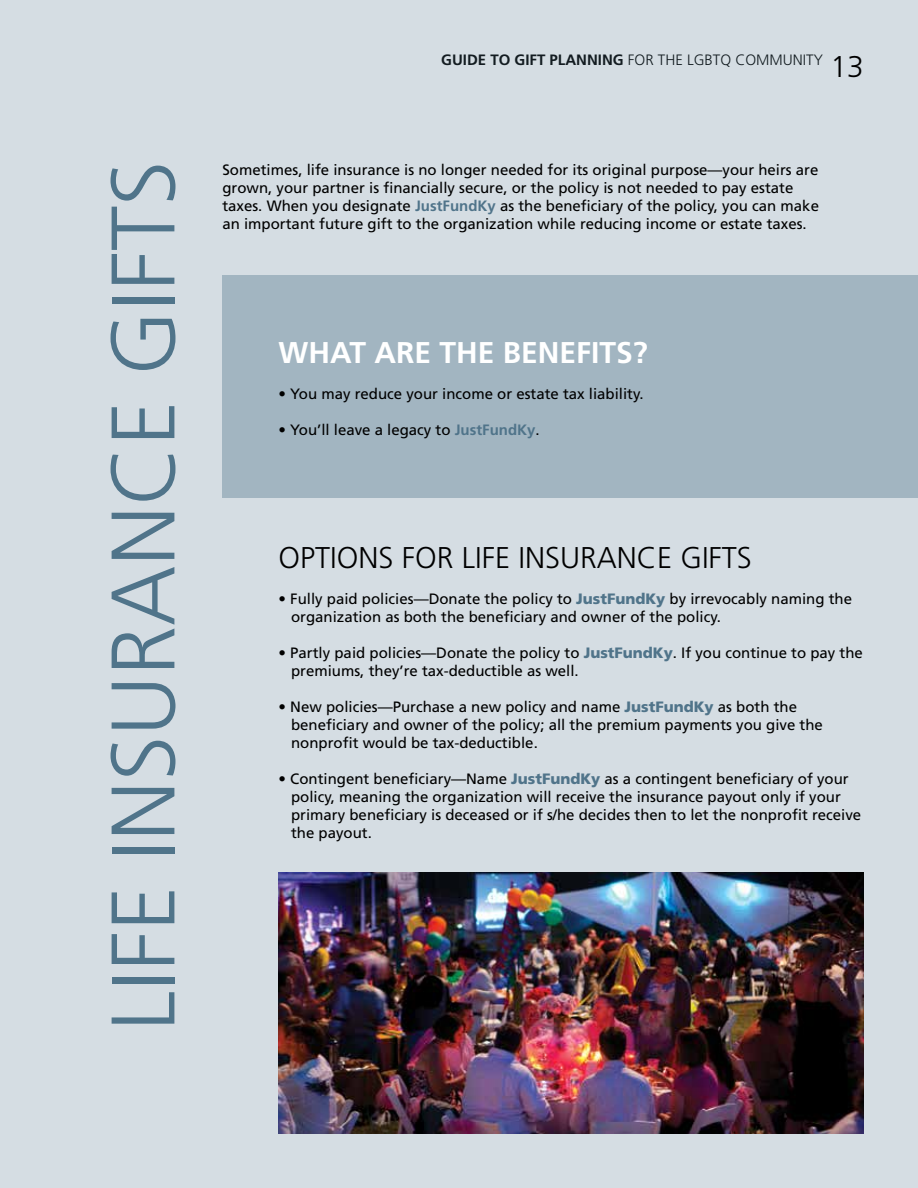
<style>
.page{position:relative;width:918px;height:1188px;background:#d5dde3}
.page>*{position:absolute;margin:0;border:0;box-sizing:border-box;transform-origin:0 0}
.t1{font:300 90px "Frutiger LT Std";color:#50748a}
.t2{font:300 30px "Frutiger LT Std";color:#000}
.t3{font:700 30px "Frutiger LT Std";color:#fff}
.t4{font:15px/18px "Frutiger LT Std";color:#000}
.t5{font:300 15px "Frutiger LT Std";color:#000}
.s1{font-weight:700}
.s2{font-size:30px}
.s3{font-weight:700;color:#50748a}
.s4{font-weight:900;color:#50748a}
</style>
<div class="page">
<div style="left:222px;top:275px;width:696px;height:223px;background:#a2b5c1"></div>
<img style="left:279px;top:873px;width:585px;height:261px">
<h1 class="t1" style="left:92px;top:1031px;width:872px;rotate:-90deg">LIFE INSURANCE GIFTS</h1>
<p class="t5" style="left:441px;top:52px;width:424px"><span class="s1">GUIDE TO GIFT PLANNING</span> FOR THE LGBTQ COMMUNITY <span class="s2">13</span></p>
<p class="t4" style="left:222px;top:161px;width:598px">Sometimes, life insurance is no longer needed for its original purpose—your heirs are grown, your partner is financially secure, or the policy is not needed to pay estate taxes. When you designate <span class="s3">JustFundKy</span> as the beneficiary of the policy, you can make an important future gift to the organization while reducing income or estate taxes.</p>
<h2 class="t3" style="left:279px;top:335px;width:371px">WHAT ARE THE BENEFITS?</h2>
<p class="t4" style="left:279px;top:385px;width:367px">• You may reduce your income or estate tax liability.</p>
<p class="t4" style="left:279px;top:421px;width:263px">• You’ll leave a legacy to <span class="s3">JustFundKy</span>.</p>
<h2 class="t2" style="left:279px;top:541px;width:475px">OPTIONS FOR LIFE INSURANCE GIFTS</h2>
<p class="t4" style="left:291px;top:590px;width:562px;text-indent:-13px">• Fully paid policies—Donate the policy to <span class="s4">JustFundKy</span> by irrevocably naming the organization as both the beneficiary and owner of the policy.</p>
<p class="t4" style="left:291px;top:644px;width:573px;text-indent:-13px">• Partly paid policies—Donate the policy to <span class="s4">JustFundKy</span>. If you continue to pay the premiums, they’re tax-deductible as well.</p>
<p class="t4" style="left:291px;top:698px;width:533px;text-indent:-13px">• New policies—Purchase a new policy and name <span class="s4">JustFundKy</span> as both the beneficiary and owner of the policy; all the premium payments you give the nonprofit would be tax-deductible.</p>
<p class="t4" style="left:291px;top:770px;width:572px;text-indent:-13px">• Contingent beneficiary—Name <span class="s4">JustFundKy</span> as a contingent beneficiary of your policy, meaning the organization will receive the insurance payout only if your primary beneficiary is deceased or if s/he decides then to let the nonprofit receive the payout.</p>
</div>
